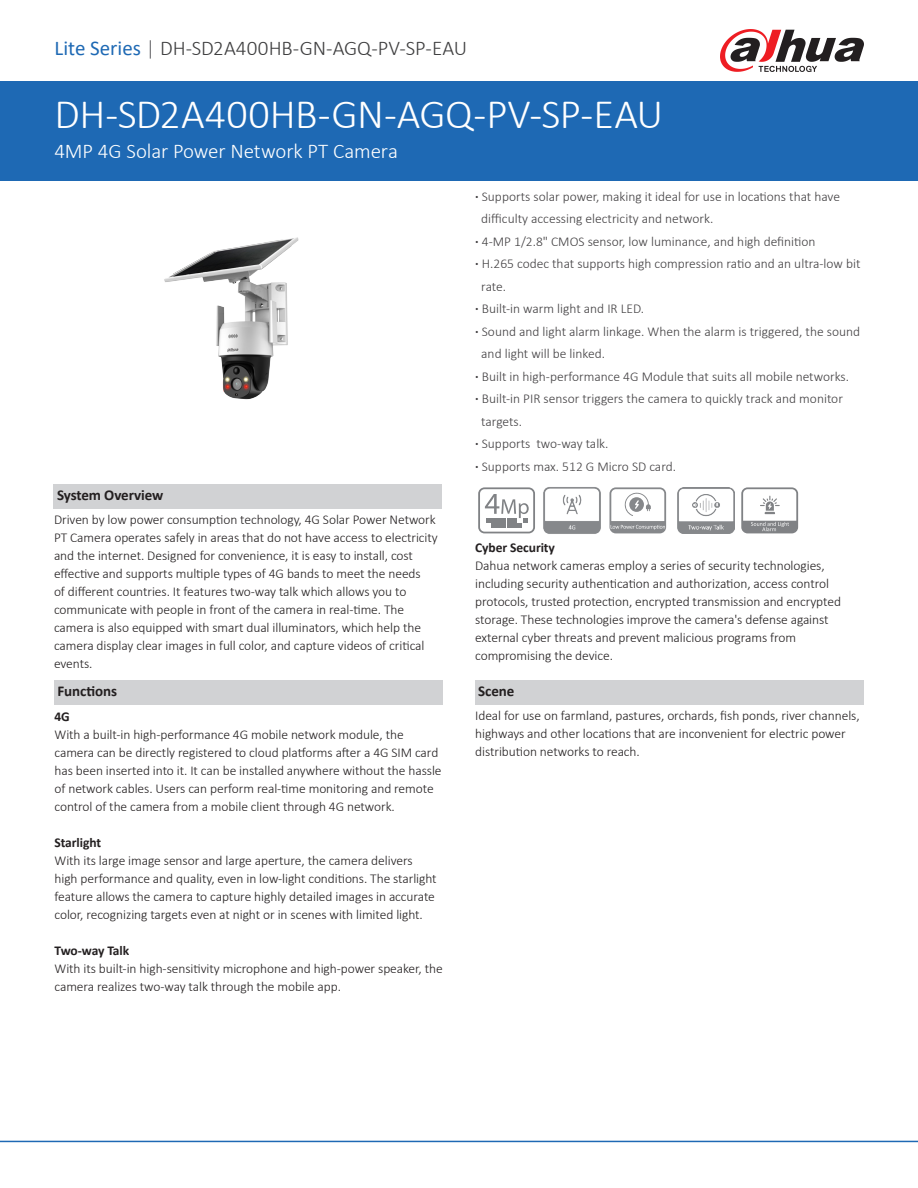
<style>
.page{position:relative;width:918px;height:1188px;background:#fff}
.page>*{position:absolute;margin:0;border:0;box-sizing:border-box;transform-origin:0 0}
.t1{font:300 42px "Calibri";letter-spacing:-.015em;color:#fff}
.t2{font:300 21px "Calibri";letter-spacing:-.01em;color:#3e3e3f}
.t3{font:300 21px "Calibri";letter-spacing:-.01em;color:#fff}
.t4{font:700 15px "Calibri";letter-spacing:-.005em;color:#231f20}
.t5{font:300 13.5px/18px "Calibri";letter-spacing:-.005em;color:#231f20}
.t6{font:300 13.5px/22.5px "Calibri";color:#413f41}
.t7{font:700 13.5px "Calibri";letter-spacing:-.005em;color:#231f20}
.s1{font-weight:400;color:#1e69b4}
.s2{color:#636366}
.s3{font-weight:700}
</style>
<div class="page">
<div style="left:0;top:81px;width:918px;height:100px;background:#1e69b4"></div>
<div style="left:53px;top:484px;width:389px;height:25px;background:#d1d2d4"></div>
<div style="left:475px;top:680px;width:388px;height:25px;background:#d1d2d4"></div>
<div style="left:54px;top:680px;width:389px;height:25px;background:#d1d2d4"></div>
<hr style="left:0;top:1141px;width:918px;height:1px;background:#1e69b4">
<svg style="left:720px;top:29px;width:144px;height:43px"></svg>
<img style="left:164px;top:237px;width:135px;height:163px">
<img style="left:543px;top:487px;width:58px;height:47px">
<svg style="left:741px;top:487px;width:57px;height:46px"></svg>
<svg style="left:609px;top:487px;width:57px;height:46px"></svg>
<img style="left:677px;top:487px;width:57px;height:46px">
<svg style="left:478px;top:487px;width:57px;height:46px"></svg>
<p class="t2" style="left:55px;top:35px;width:414px"><span class="s1">Lite Series</span> <span class="s2">|</span> DH-SD2A400HB-GN-AGQ-PV-SP-EAU</p>
<p class="t1" style="left:55px;top:88px;width:610px">DH-SD2A400HB-GN-AGQ-PV-SP-EAU</p>
<p class="t3" style="left:55px;top:138px;width:345px">4MP 4G Solar Power Network PT Camera</p>
<p class="t4" style="left:57px;top:485px;width:108px">System Overview</p>
<p class="t5" style="left:54px;top:510px;width:385px">Driven by low power consumption technology, 4G Solar Power Network PT Camera operates safely in areas that do not have access to electricity and the internet. Designed for convenience, it is easy to install, cost effective and supports multiple types of 4G bands to meet the needs<br>of different countries. It features two-way talk which allows you to communicate with people in front of the camera in real-time. The camera is also equipped with smart dual illuminators, which help the camera display clear images in full color, and capture videos of critical events.</p>
<p class="t6" style="left:475px;top:185px;width:366px"><span class="s3">·</span> Supports solar power, making it ideal for use in locations that have</p>
<p class="t6" style="left:475px;top:207px;width:387px;text-indent:6px">difficulty accessing electricity and network.<br><span class="s3">·</span> 4-MP 1/2.8" CMOS sensor, low luminance, and high definition<br><span class="s3">·</span> H.265 codec that supports high compression ratio and an ultra-low bit</p>
<p class="t6" style="left:475px;top:275px;width:386px;text-indent:6px">rate.<br><span class="s3">·</span> Built-in warm light and IR LED.<br><span class="s3">·</span> Sound and light alarm linkage. When the alarm is triggered, the sound</p>
<p class="t6" style="left:475px;top:342px;width:375px;text-indent:6px">and light will be linked.<br><span class="s3">·</span> Built in high-performance 4G Module that suits all mobile networks. <span class="s3">·</span> Built-in PIR sensor triggers the camera to quickly track and monitor</p>
<p class="t6" style="left:475px;top:410px;width:202px;text-indent:6px">targets.<br><span class="s3">·</span> Supports two-way talk.<br><span class="s3">·</span> Supports max. 512 G Micro SD card.</p>
<p class="t7" style="left:475px;top:538px;width:81px">Cyber Security</p>
<p class="t5" style="left:475px;top:557px;width:367px">Dahua network cameras employ a series of security technologies, including security authentication and authorization, access control protocols, trusted protection, encrypted transmission and encrypted storage. These technologies improve the camera's defense against external cyber threats and prevent malicious programs from compromising the device.</p>
<p class="t4" style="left:58px;top:681px;width:61px">Functions</p>
<p class="t4" style="left:478px;top:681px;width:38px">Scene</p>
<p class="t7" style="left:55px;top:707px;width:17px">4G</p>
<p class="t5" style="left:55px;top:726px;width:389px">With a built-in high-performance 4G mobile network module, the camera can be directly registered to cloud platforms after a 4G SIM card has been inserted into it. It can be installed anywhere without the hassle of network cables. Users can perform real-time monitoring and remote control of the camera from a mobile client through 4G network.</p>
<p class="t7" style="left:55px;top:833px;width:48px">Starlight</p>
<p class="t5" style="left:55px;top:852px;width:384px">With its large image sensor and large aperture, the camera delivers high performance and quality, even in low-light conditions. The starlight feature allows the camera to capture highly detailed images in accurate color, recognizing targets even at night or in scenes with limited light.</p>
<p class="t7" style="left:55px;top:941px;width:76px">Two-way Talk</p>
<p class="t5" style="left:55px;top:960px;width:390px">With its built-in high-sensitivity microphone and high-power speaker, the camera realizes two-way talk through the mobile app.</p>
<p class="t5" style="left:475px;top:706px;width:386px">Ideal for use on farmland, pastures, orchards, fish ponds, river channels, highways and other locations that are inconvenient for electric power distribution networks to reach.</p>
</div>
